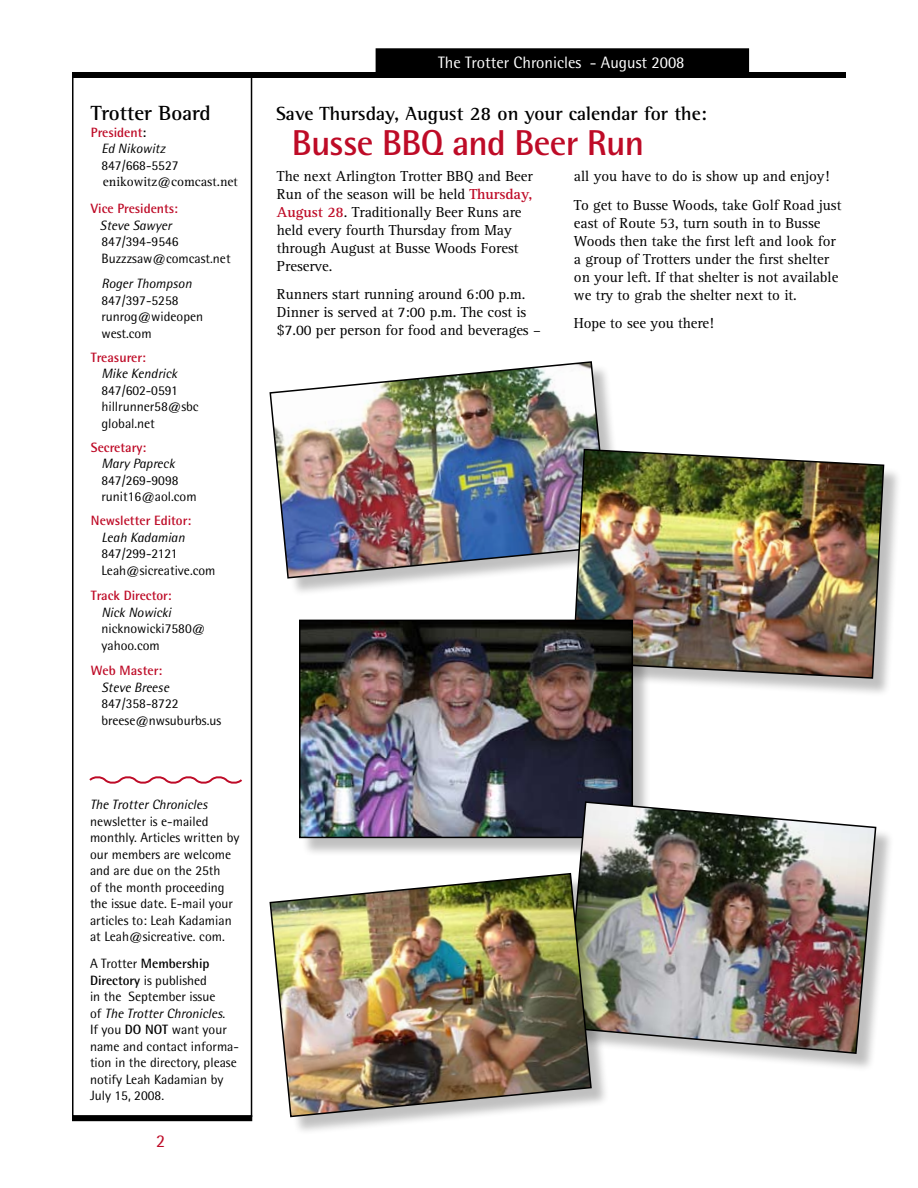
<style>
.page{position:relative;width:918px;height:1188px;background:#fff}
.page>*{position:absolute;margin:0;border:0;box-sizing:border-box;transform-origin:0 0}
.t1{font:700 36px "Rotis Semi Sans";letter-spacing:-.02em;color:#be0b27}
.t2{font:700 21px "Rotis Semi Serif";color:#000}
.t3{font:700 19.5px "Rotis Semi Serif";color:#000}
.t4{font:18px "Rotis Semi Sans";color:#be0b27}
.t5{font:16.5px "Rotis Semi Sans";color:#fff}
.t6{font:15px/18px "Rotis Serif";letter-spacing:-.005em;color:#000}
.t7{font:13.5px/16.5px "Rotis Semi Sans";color:#000}
.t8{font:italic 13.5px/16.5px "Rotis Semi Sans";color:#000}
.t9{font:700 13.5px "Rotis Semi Sans";color:#be0b27}
.t10{font:13.5px "Rotis Serif";color:#000}
.s1{font-weight:700;font-style:normal;color:#be0b27}
.s2{font-weight:700;font-style:normal}
.s3{font-weight:700}
.s4{font-style:italic}
.s5{font-weight:700;color:#be0b27}
</style>
<div class="page">
<div style="left:376px;top:49px;width:372px;height:23px;background:#000"></div>
<div style="left:376px;top:48px;width:373px;height:25px;border:2px solid #000"></div>
<div style="left:72px;top:72px;width:180px;height:1045px;border:2px solid #000"></div>
<div style="left:72px;top:1115px;width:180px;height:6px;background:#000"></div>
<div style="left:72px;top:72px;width:774px;height:6px;background:#000"></div>
<svg style="left:89px;top:776px;width:153px;height:8px"></svg>
<div style="left:272px;top:363px;width:363px;height:240px;background:#000;opacity:.25"></div>
<img style="left:269px;top:361px;width:342px;height:218px">
<div style="left:575px;top:451px;width:335px;height:253px;background:#000;opacity:.25"></div>
<img style="left:572px;top:448px;width:313px;height:232px">
<div style="left:301px;top:622px;width:357px;height:242px;background:#000;opacity:.25"></div>
<img style="left:302px;top:623px;width:328px;height:212px">
<div style="left:299px;top:620px;width:334px;height:218px;border:2px solid #000"></div>
<div style="left:567px;top:804px;width:334px;height:275px;background:#000;opacity:.25"></div>
<img style="left:564px;top:801px;width:313px;height:254px">
<div style="left:272px;top:875px;width:345px;height:268px;background:#000;opacity:.25"></div>
<img style="left:269px;top:872px;width:324px;height:246px">
<h2 class="t2" style="left:91px;top:101px;width:121px">Trotter Board</h2>
<p class="t8" style="left:101px;top:124px;width:65px;text-indent:-11px"><span class="s1">President</span><span class="s2">:<br></span>Ed Nikowitz</p>
<p class="t7" style="left:101px;top:157px;width:79px">847/668-5527</p>
<p class="t10" style="left:103px;top:174px;width:136px">enikowitz@comcast.net</p>
<p class="t9" style="left:91px;top:201px;width:88px">Vice Presidents:</p>
<p class="t8" style="left:100px;top:217px;width:73px">Steve Sawyer</p>
<p class="t7" style="left:101px;top:233px;width:131px">847/394-9546<br>Buzzzsaw@comcast.net</p>
<p class="t8" style="left:101px;top:275px;width:92px">Roger Thompson</p>
<p class="t7" style="left:101px;top:292px;width:103px">847/397-5258 runrog@wideopen west.com</p>
<p class="t9" style="left:91px;top:349px;width:56px">Treasurer:</p>
<p class="t8" style="left:101px;top:365px;width:77px">Mike Kendrick</p>
<p class="t7" style="left:101px;top:382px;width:99px">847/602-0591 hillrunner58@sbc global.net</p>
<p class="t9" style="left:91px;top:439px;width:57px">Secretary:</p>
<p class="t8" style="left:101px;top:455px;width:75px">Mary Papreck</p>
<p class="t7" style="left:101px;top:472px;width:97px">847/269-9098 runit16@aol.com</p>
<p class="t9" style="left:91px;top:513px;width:102px">Newsletter Editor:</p>
<p class="t8" style="left:101px;top:529px;width:85px">Leah Kadamian</p>
<p class="t7" style="left:101px;top:545px;width:116px">847/299-2121<br>Leah@sicreative.com</p>
<p class="t9" style="left:91px;top:588px;width:82px">Track Director:</p>
<p class="t8" style="left:101px;top:604px;width:71px">Nick Nowicki</p>
<p class="t7" style="left:101px;top:620px;width:105px">nicknowicki7580@ yahoo.com</p>
<p class="t9" style="left:91px;top:662px;width:73px">Web Master:</p>
<p class="t8" style="left:101px;top:679px;width:69px">Steve Breese</p>
<p class="t7" style="left:101px;top:695px;width:121px">847/358-8722 breese@nwsuburbs.us</p>
<p class="t8" style="left:90px;top:796px;width:119px">The Trotter Chronicles</p>
<p class="t7" style="left:90px;top:813px;width:151px">newsletter is e-mailed monthly. Articles written by our members are welcome and are due on the 25th<br>of the month proceeding the issue date. E-mail your articles to: Leah Kadamian at Leah@sicreative. com.</p>
<p class="t7" style="left:90px;top:955px;width:151px">A Trotter <span class="s3">Membership<br>Directory</span> is published<br>in the September issue<br>of <span class="s4">The Trotter Chronicles</span>.<br>If you <span class="s3">DO NOT</span> want your name and contact informa&shy;tion in the directory, please notify Leah Kadamian by<br>July 15, 2008.</p>
<h3 class="t4" style="left:156px;top:1131px;width:11px">2</h3>
<p class="t5" style="left:438px;top:53px;width:248px">The Trotter Chronicles - August 2008</p>
<h3 class="t3" style="left:276px;top:102px;width:432px">Save Thursday, August 28 on your calendar for the:</h3>
<h1 class="t1" style="left:292px;top:121px;width:354px">Busse BBQ and Beer Run</h1>
<p class="t6" style="left:277px;top:167px;width:257px">The next Arlington Trotter BBQ and Beer Run of the season will be held <span class="s5">Thursday, August 28</span>. Traditionally Beer Runs are held every fourth Thursday from May through August at Busse Woods Forest Preserve.</p>
<p class="t6" style="left:277px;top:286px;width:265px">Runners start running around 6:00 p.m.<br>Dinner is served at 7:00 p.m. The cost is $7.00 per person for food and beverages –</p>
<p class="t6" style="left:574px;top:162px;width:269px;line-height:28.5px">all you have to do is show up and enjoy!<br>To get to Busse Woods, take Golf Road just</p>
<p class="t6" style="left:574px;top:214px;width:266px">east of Route 53, turn south in to Busse Woods then take the first left and look for a group of Trotters under the first shelter on your left. If that shelter is not available we try to grab the shelter next to it.</p>
<p class="t6" style="left:574px;top:315px;width:141px">Hope to see you there!</p>
</div>
